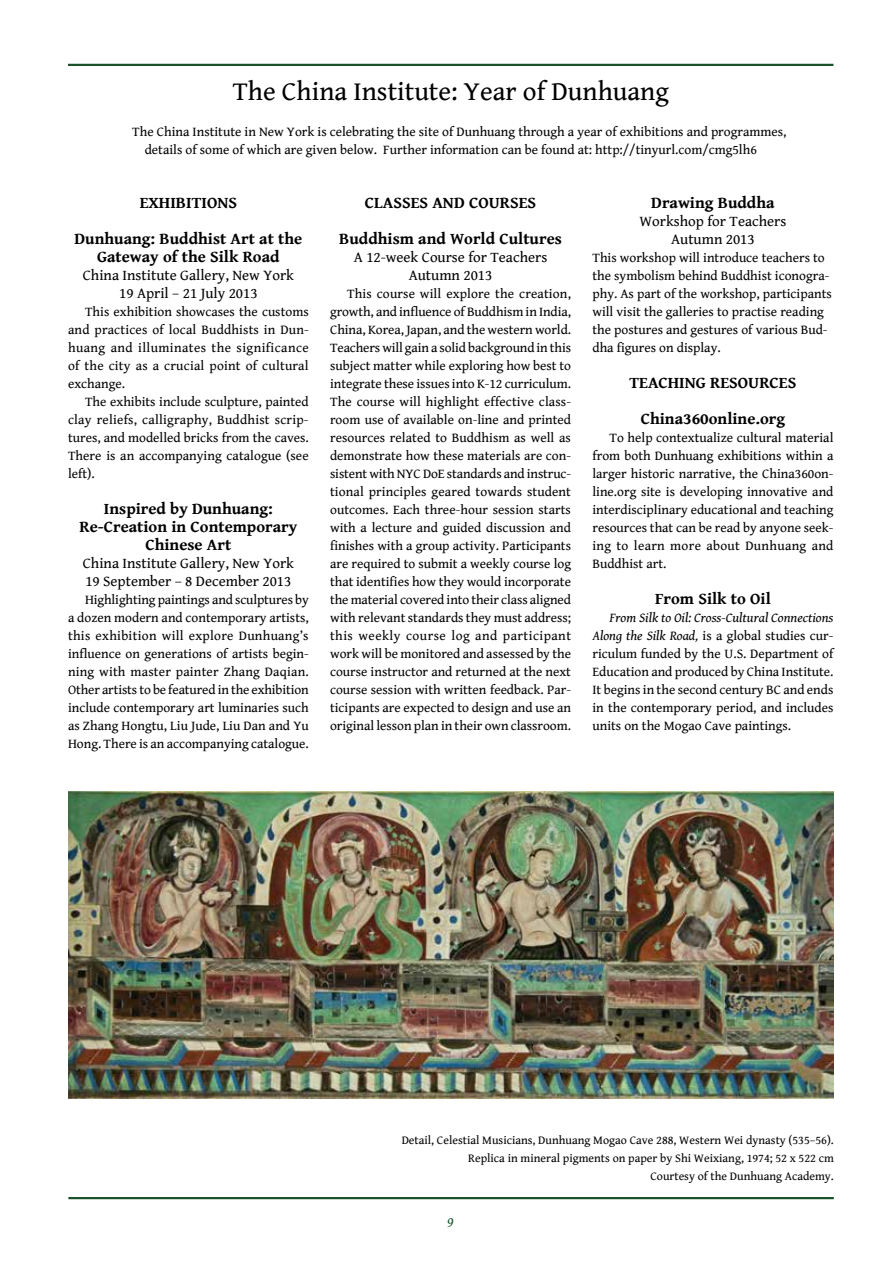
<style>
.page{position:relative;width:893px;height:1263px;background:#fff}
.page>*{position:absolute;margin:0;border:0;box-sizing:border-box;transform-origin:0 0}
.t1{font:27px "Gentium Book Basic";color:#000}
.t2{font:700 16.5px/36px "Gentium Book Basic";color:#000;text-align:center}
.t3{font:15px/18px "Gentium Book Basic";color:#000;text-align:center}
.t4{font:italic 15px "Gentium Book Basic";color:#18532a}
.t5{font:13.5px/18px "Gentium Book Basic";color:#000;text-align:justify}
.t6{font:12px/18px "Gentium Book Basic";color:#000;text-align:right}
.s1{font-style:italic}
</style>
<div class="page">
<hr style="left:68px;top:64px;width:765px;height:2px;background:#18532a">
<hr style="left:68px;top:1197px;width:766px;height:2px;background:#18532a">
<img style="left:68px;top:792px;width:766px;height:306px">
<h1 class="t1" style="left:233px;top:71px;width:438px">The China Institute: Year of Dunhuang</h1>
<p class="t5" style="left:145px;top:122px;width:643px;text-indent:-13px">The China Institute in New York is celebrating the site of Dunhuang through a year of exhibitions and programmes, details of some of which are given below. Further information can be found at: http://tinyurl.com/cmg5lh6</p>
<p class="t2" style="left:74px;top:184px;width:229px">EXHIBITIONS<br>Dunhuang: Buddhist Art at the</p>
<p class="t2" style="left:97px;top:238px;width:184px">Gateway of the Silk Road</p>
<p class="t3" style="left:83px;top:265px;width:213px">China Institute Gallery, New York<br>19 April – 21 July 2013</p>
<p class="t5" style="left:68px;top:302px;width:242px;text-indent:17px">This exhibition showcases the customs and practices of local Buddhists in Dun&shy;huang and illuminates the significance of the city as a crucial point of cultural exchange.</p>
<p class="t5" style="left:68px;top:392px;width:242px;text-indent:17px">The exhibits include sculpture, painted clay reliefs, calligraphy, Buddhist scrip&shy;tures, and modelled bricks from the caves.<br>There is an accompanying catalogue (see left).</p>
<p class="t2" style="left:80px;top:499px;width:219px;line-height:18px">Inspired by Dunhuang:<br>Re-Creation in Contemporary<br>Chinese Art</p>
<p class="t3" style="left:83px;top:553px;width:213px;text-align:left">China Institute Gallery, New York<br>19 September – 8 December 2013</p>
<p class="t5" style="left:68px;top:590px;width:242px;text-indent:17px">Highlighting paintings and sculptures by a dozen modern and contemporary artists, this exhibition will explore Dunhuang’s influence on generations of artists begin&shy;ning with master painter Zhang Daqian.<br>Other artists to be featured in the exhibition include contemporary art luminaries such as Zhang Hongtu, Liu Jude, Liu Dan and Yu Hong. There is an accompanying catalogue.</p>
<p class="t2" style="left:339px;top:184px;width:224px">CLASSES AND COURSES<br>Buddhism and World Cultures</p>
<p class="t3" style="left:354px;top:247px;width:195px">A 12-week Course for Teachers<br>Autumn 2013</p>
<p class="t5" style="left:330px;top:284px;width:243px;text-indent:17px">This course will explore the creation, growth, and influence of Buddhism in India, China, Korea, Japan, and the western world.<br>Teachers will gain a solid background in this subject matter while exploring how best to integrate these issues into K-12 curriculum.<br>The course will highlight effective class&shy;room use of available on-line and printed resources related to Buddhism as well as demonstrate how these materials are con&shy;sistent with NYC DoE standards and instruc&shy;tional principles geared towards student outcomes. Each three-hour session starts with a lecture and guided discussion and finishes with a group activity. Participants are required to submit a weekly course log that identifies how they would incorporate the material covered into their class aligned with relevant standards they must address; this weekly course log and participant work will be monitored and assessed by the course instructor and returned at the next course session with written feedback. Par&shy;ticipants are expected to design and use an original lesson plan in their own classroom.</p>
<p class="t2" style="left:651px;top:184px;width:125px">Drawing Buddha</p>
<p class="t3" style="left:639px;top:211px;width:148px">Workshop for Teachers<br>Autumn 2013</p>
<p class="t5" style="left:592px;top:248px;width:241px;text-align:left">This workshop will introduce teachers to the symbolism behind Buddhist iconogra&shy;phy. As part of the workshop, participants will visit the galleries to practise reading the postures and gestures of various Bud&shy;dha figures on display.</p>
<p class="t2" style="left:629px;top:364px;width:168px">TEACHING RESOURCES<br>China360online.org</p>
<p class="t5" style="left:592px;top:428px;width:243px;text-indent:17px">To help contextualize cultural material from both Dunhuang exhibitions within a larger historic narrative, the China360on&shy;line.org site is developing innovative and interdisciplinary educational and teaching resources that can be read by anyone seek&shy;ing to learn more about Dunhuang and Buddhist art.</p>
<p class="t2" style="left:655px;top:580px;width:117px">From Silk to Oil</p>
<p class="t5" style="left:592px;top:608px;width:243px;text-indent:17px"><span class="s1">From Silk to Oil: Cross-Cultural Connections Along the Silk Road,</span> is a global studies cur&shy;riculum funded by the U.S. Department of Education and produced by China Institute.<br>It begins in the second century BC and ends in the contemporary period, and includes units on the Mogao Cave paintings.</p>
<p class="t6" style="left:402px;top:1131px;width:434px">Detail, Celestial Musicians, Dunhuang Mogao Cave 288, Western Wei dynasty (535–56).<br>Replica in mineral pigments on paper by Shi Weixiang, 1974; 52 x 522 cm<br>Courtesy of the Dunhuang Academy.</p>
<p class="t4" style="left:447px;top:1211px;width:8px">9</p>
</div>
